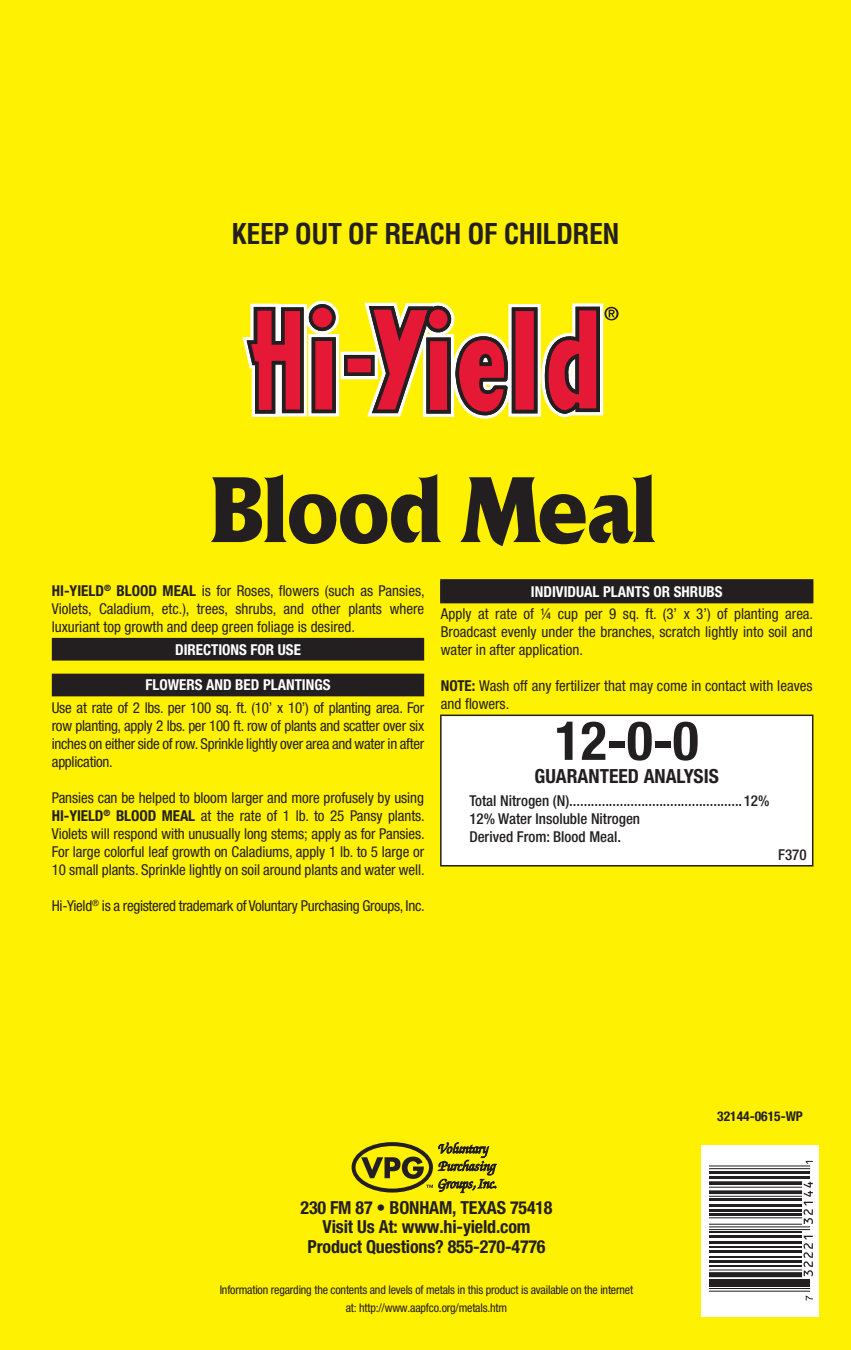
<style>
.page{position:relative;width:851px;height:1350px;background:#fff}
.page>*{position:absolute;margin:0;border:0;box-sizing:border-box;transform-origin:0 0}
.t1{font:700 90px "Quid";color:#231f20;scale:.82 1}
.t2{font:700 condensed 54px "Helvetica Neue LT Std";color:#231f20}
.t3{font:700 condensed 28.05px "Helvetica LT Std";letter-spacing:-.02em;color:#231f20}
.t4{font:700 condensed 19.5px "Helvetica Neue LT Std";color:#231f20}
.t5{font:700 condensed 18px "Helvetica Neue LT Std";letter-spacing:-.01em;color:#231f20}
.t6{font:condensed 15px/18px "Helvetica Neue LT Std";letter-spacing:-.005em;color:#231f20;text-align:justify}
.t7{font:500 condensed 15px "Helvetica Neue LT Std";color:#231f20}
.t8{font:700 condensed 15px "Helvetica Neue LT Std";color:#fff}
.t9{font:700 condensed 13.5px "Helvetica Neue LT Std";color:#231f20}
.t10{font:condensed 12px/18px "Helvetica Neue LT Std";letter-spacing:-.015em;color:#231f20;text-align:center}
.s1{font-weight:700}
</style>
<div class="page">
<div style="left:0;top:0;width:850px;height:1350px;background:#fff101"></div>
<svg style="left:242px;top:301px;width:376px;height:118px"></svg>
<svg style="left:361px;top:1142px;width:136px;height:52px"></svg>
<svg style="left:701px;top:1145px;width:117px;height:172px;background:#ebebeb"></svg>
<hr style="left:709px;top:1291px;width:101px;height:1px;background:#231f20">
<hr style="left:709px;top:1288px;width:101px;height:1px;background:#231f20">
<hr style="left:709px;top:1283px;width:101px;height:4px;background:#231f20">
<hr style="left:709px;top:1279px;width:101px;height:2px;background:#231f20">
<div style="left:709px;top:1272px;width:93px;height:5px;background:#231f20"></div>
<hr style="left:709px;top:1269px;width:93px;height:1px;background:#231f20">
<hr style="left:709px;top:1266px;width:93px;height:1px;background:#231f20">
<hr style="left:709px;top:1260px;width:93px;height:3px;background:#231f20">
<hr style="left:709px;top:1256px;width:93px;height:1px;background:#231f20">
<hr style="left:709px;top:1250px;width:93px;height:3px;background:#231f20">
<hr style="left:709px;top:1246px;width:93px;height:2px;background:#231f20">
<hr style="left:709px;top:1241px;width:93px;height:3px;background:#231f20">
<hr style="left:709px;top:1236px;width:93px;height:2px;background:#231f20">
<hr style="left:709px;top:1232px;width:93px;height:1px;background:#231f20">
<hr style="left:709px;top:1229px;width:101px;height:1px;background:#231f20">
<hr style="left:709px;top:1226px;width:101px;height:1px;background:#231f20">
<hr style="left:709px;top:1224px;width:93px;height:1px;background:#231f20">
<hr style="left:709px;top:1217px;width:93px;height:1px;background:#231f20">
<hr style="left:709px;top:1213px;width:93px;height:3px;background:#231f20">
<hr style="left:709px;top:1209px;width:93px;height:3px;background:#231f20">
<hr style="left:709px;top:1204px;width:93px;height:2px;background:#231f20">
<hr style="left:709px;top:1198px;width:93px;height:3px;background:#231f20">
<hr style="left:709px;top:1196px;width:93px;height:1px;background:#231f20">
<svg style="left:709px;top:1190px;width:93px;height:4px"></svg>
<hr style="left:709px;top:1187px;width:93px;height:1px;background:#231f20">
<svg style="left:709px;top:1181px;width:93px;height:4px"></svg>
<hr style="left:709px;top:1176px;width:101px;height:3px;background:#231f20">
<hr style="left:709px;top:1171px;width:101px;height:2px;background:#231f20">
<hr style="left:709px;top:1168px;width:101px;height:1px;background:#231f20">
<hr style="left:709px;top:1165px;width:101px;height:1px;background:#231f20">
<svg style="left:805px;top:1296px;width:7px;height:4px"></svg>
<svg style="left:803px;top:1236px;width:9px;height:40px"></svg>
<svg style="left:803px;top:1182px;width:9px;height:42px"></svg>
<svg style="left:805px;top:1161px;width:7px;height:3px"></svg>
<svg style="left:52px;top:638px;width:372px;height:58px"></svg>
<div style="left:441px;top:580px;width:371px;height:23px;background:#231f20"></div>
<div style="left:441px;top:715px;width:371px;height:151px;background:#fff"></div>
<hr style="left:440px;top:579px;width:373px;height:2px;background:#231f20">
<svg style="left:440px;top:581px;width:1px;height:21px"></svg>
<hr style="left:811px;top:581px;width:2px;height:21px;background:#231f20">
<hr style="left:440px;top:716px;width:1px;height:149px;background:#231f20">
<hr style="left:811px;top:716px;width:2px;height:149px;background:#231f20">
<hr style="left:440px;top:865px;width:373px;height:2px;background:#231f20">
<hr style="left:440px;top:602px;width:373px;height:1px;background:#231f20">
<hr style="left:440px;top:715px;width:373px;height:1px;background:#231f20">
<p class="t3" style="left:231px;top:216px;width:389px">KEEP OUT OF REACH OF CHILDREN</p>
<p class="t1" style="left:211px;top:466px;width:543px">Blood Meal</p>
<p class="t6" style="left:52px;top:581px;width:374px"><span class="s1">HI-YIELD</span><sup>®</sup> <span class="s1">BLOOD MEAL</span> is for Roses, flowers (such as Pansies, Violets, Caladium, etc.), trees, shrubs, and other plants where luxuriant top growth and deep green foliage is desired.</p>
<p class="t8" style="left:175px;top:640px;width:127px">DIRECTIONS FOR USE</p>
<p class="t8" style="left:145px;top:676px;width:186px">FLOWERS AND BED PLANTINGS</p>
<p class="t6" style="left:52px;top:699px;width:374px">Use at rate of 2 lbs. per 100 sq. ft. (10’ x 10’) of planting area. For row planting, apply 2 lbs. per 100 ft. row of plants and scatter over six inches on either side of row. Sprinkle lightly over area and water in after application.</p>
<p class="t6" style="left:52px;top:789px;width:374px">Pansies can be helped to bloom larger and more profusely by using <span class="s1">HI-YIELD</span><sup>®</sup> <span class="s1">BLOOD MEAL</span> at the rate of 1 lb. to 25 Pansy plants.<br>Violets will respond with unusually long stems; apply as for Pansies.<br>For large colorful leaf growth on Caladiums, apply 1 lb. to 5 large or 10 small plants. Sprinkle lightly on soil around plants and water well.</p>
<p class="t6" style="left:52px;top:897px;width:374px">Hi-Yield<sup>®</sup> is a registered trademark of Voluntary Purchasing Groups, Inc.</p>
<p class="t8" style="left:531px;top:582px;width:193px">INDIVIDUAL PLANTS OR SHRUBS</p>
<p class="t6" style="left:441px;top:605px;width:374px">Apply at rate of ¼ cup per 9 sq. ft. (3’ x 3’) of planting area.<br>Broadcast evenly under the branches, scratch lightly into soil and water in after application.</p>
<p class="t6" style="left:441px;top:677px;width:373px"><span class="s1">NOTE:</span> Wash off any fertilizer that may come in contact with leaves and flowers.</p>
<p class="t2" style="left:555px;top:708px;width:145px">12-0-0</p>
<p class="t4" style="left:534px;top:765px;width:186px">GUARANTEED ANALYSIS</p>
<p class="t7" style="left:469px;top:792px;width:301px">Total Nitrogen (N)................................................12%</p>
<p class="t7" style="left:469px;top:810px;width:172px">12% Water Insoluble Nitrogen</p>
<p class="t7" style="left:469px;top:828px;width:153px">Derived From: Blood Meal.</p>
<p class="t7" style="left:778px;top:846px;width:30px">F370</p>
<p class="t5" style="left:300px;top:1196px;width:253px">230 FM 87 • BONHAM, TEXAS 75418</p>
<p class="t5" style="left:322px;top:1216px;width:209px">Visit Us At: www.hi-yield.com</p>
<p class="t5" style="left:307px;top:1235px;width:239px">Product Questions? 855-270-4776</p>
<p class="t10" style="left:220px;top:1280px;width:415px">Information regarding the contents and levels of metals in this product is available on the internet at: http://www.aapfco.org/metals.htm</p>
<p class="t9" style="left:717px;top:1108px;width:87px">32144-0615-WP</p>
</div>
